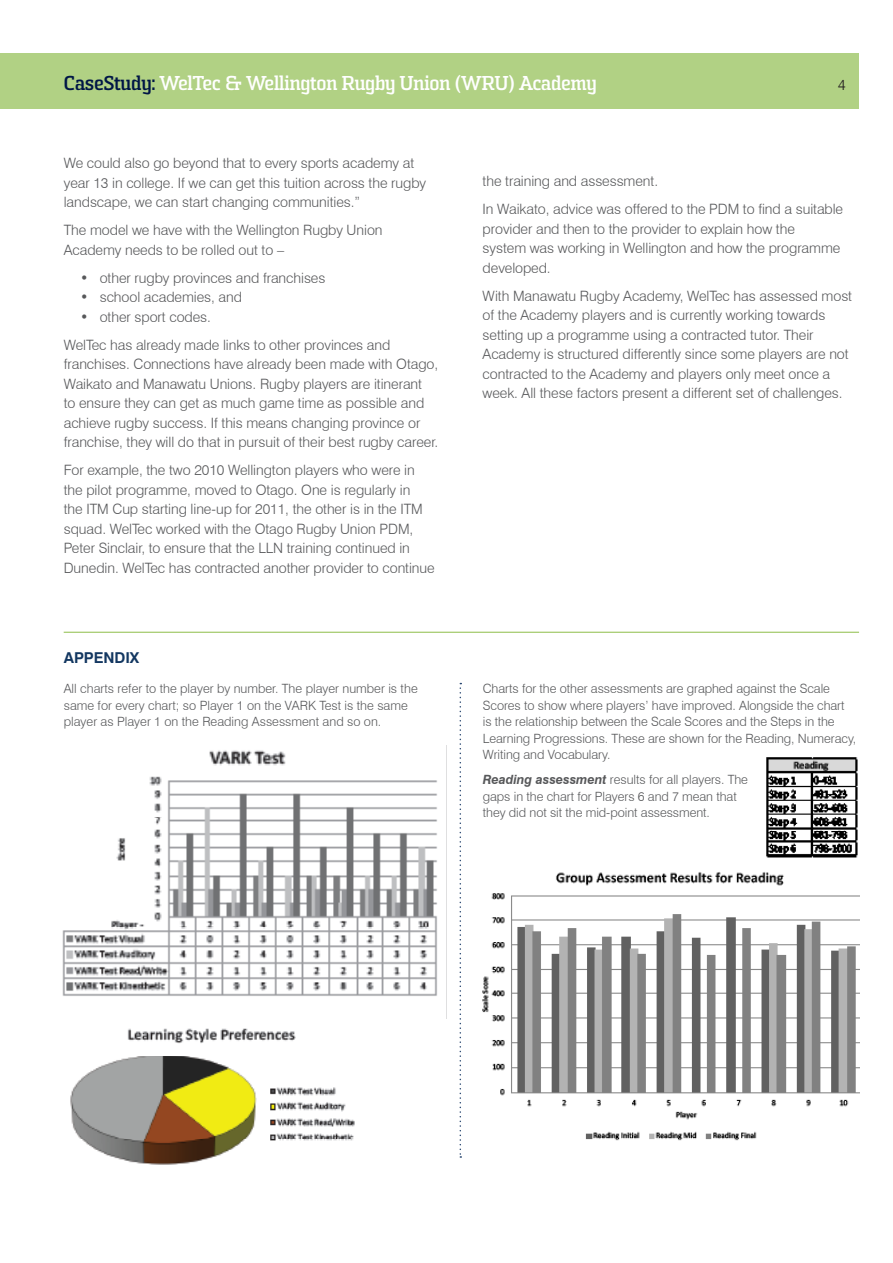
<style>
.page{position:relative;width:893px;height:1263px;background:#fff}
.page>*{position:absolute;margin:0;border:0;box-sizing:border-box;transform-origin:0 0}
.t1{font:700 19.5px "Sommet Slab";letter-spacing:-.005em;color:#fff}
.Body{font:700 15px "Swiss 721 BT";letter-spacing:-.005em;color:#133761}
.t2{font:300 15px "Swiss 721 BT";color:#231f20}
.Body-2{font:300 14.25px/19.5px "Swiss 721 BT";letter-spacing:-.005em;color:#57585a}
.Body-3{font:300 12.75px/16.5px "Swiss 721 BT";letter-spacing:-.005em;color:#57585a}
.s1{color:#001646}
.s2{font-weight:700;font-style:italic}
</style>
<div class="page">
<div style="left:0;top:53px;width:859px;height:55px;background:#b1d184"></div>
<hr style="left:64px;top:632px;width:795px;height:1px;background:#9ac55c">
<img style="left:62px;top:750px;width:375px;height:246px">
<img style="left:482px;top:872px;width:377px;height:269px">
<img style="left:70px;top:1056px;width:285px;height:109px">
<img style="left:766px;top:757px;width:92px;height:101px">
<img style="left:127px;top:1028px;width:169px;height:16px">
<svg style="left:460px;top:683px;width:1px;height:475px"></svg>
<p class="t1" style="left:64px;top:71px;width:534px"><span class="s1">CaseStudy:</span> WelTec &amp; Wellington Rugby Union (WRU) Academy</p>
<p class="t2" style="left:838px;top:76px;width:9px">4</p>
<p class="Body-2" style="left:64px;top:153px;width:364px">We could also go beyond that to every sports academy at year 13 in college. If we can get this tuition across the rugby landscape, we can start changing communities.”</p>
<p class="Body-2" style="left:64px;top:220px;width:320px">The model we have with the Wellington Rugby Union<br>Academy needs to be rolled out to –</p>
<p class="Body-2" style="left:80px;top:268px;width:247px">• other rugby provinces and franchises</p>
<p class="Body-2" style="left:80px;top:287px;width:163px">• school academies, and</p>
<p class="Body-2" style="left:80px;top:307px;width:132px">• other sport codes.</p>
<p class="Body-2" style="left:64px;top:335px;width:376px">WelTec has already made links to other provinces and franchises. Connections have already been made with Otago, Waikato and Manawatu Unions. Rugby players are itinerant<br>to ensure they can get as much game time as possible and achieve rugby success. If this means changing province or franchise, they will do that in pursuit of their best rugby career.</p>
<p class="Body-2" style="left:64px;top:460px;width:372px">For example, the two 2010 Wellington players who were in the pilot programme, moved to Otago. One is regularly in<br>the ITM Cup starting line-up for 2011, the other is in the ITM squad. WelTec worked with the Otago Rugby Union PDM, Peter Sinclair, to ensure that the LLN training continued in Dunedin. WelTec has contracted another provider to continue</p>
<p class="Body-2" style="left:483px;top:171px;width:177px">the training and assessment.</p>
<p class="Body-2" style="left:483px;top:199px;width:362px">In Waikato, advice was offered to the PDM to find a suitable provider and then to the provider to explain how the<br>system was working in Wellington and how the programme developed.</p>
<p class="Body-2" style="left:483px;top:286px;width:371px">With Manawatu Rugby Academy, WelTec has assessed most of the Academy players and is currently working towards setting up a programme using a contracted tutor. Their Academy is structured differently since some players are not contracted to the Academy and players only meet once a week. All these factors present a different set of challenges.</p>
<p class="Body" style="left:64px;top:649px;width:77px">APPENDIX</p>
<p class="Body-3" style="left:64px;top:680px;width:355px">All charts refer to the player by number. The player number is the same for every chart; so Player 1 on the VARK Test is the same player as Player 1 on the Reading Assessment and so on.</p>
<p class="Body-3" style="left:483px;top:680px;width:375px">Charts for the other assessments are graphed against the Scale Scores to show where players’ have improved. Alongside the chart is the relationship between the Scale Scores and the Steps in the Learning Progressions. These are shown for the Reading, Numeracy, Writing and Vocabulary.</p>
<p class="Body-3" style="left:483px;top:771px;width:267px"><span class="s2">Reading assessment</span> results for all players. The gaps in the chart for Players 6 and 7 mean that they did not sit the mid-point assessment.</p>
</div>
